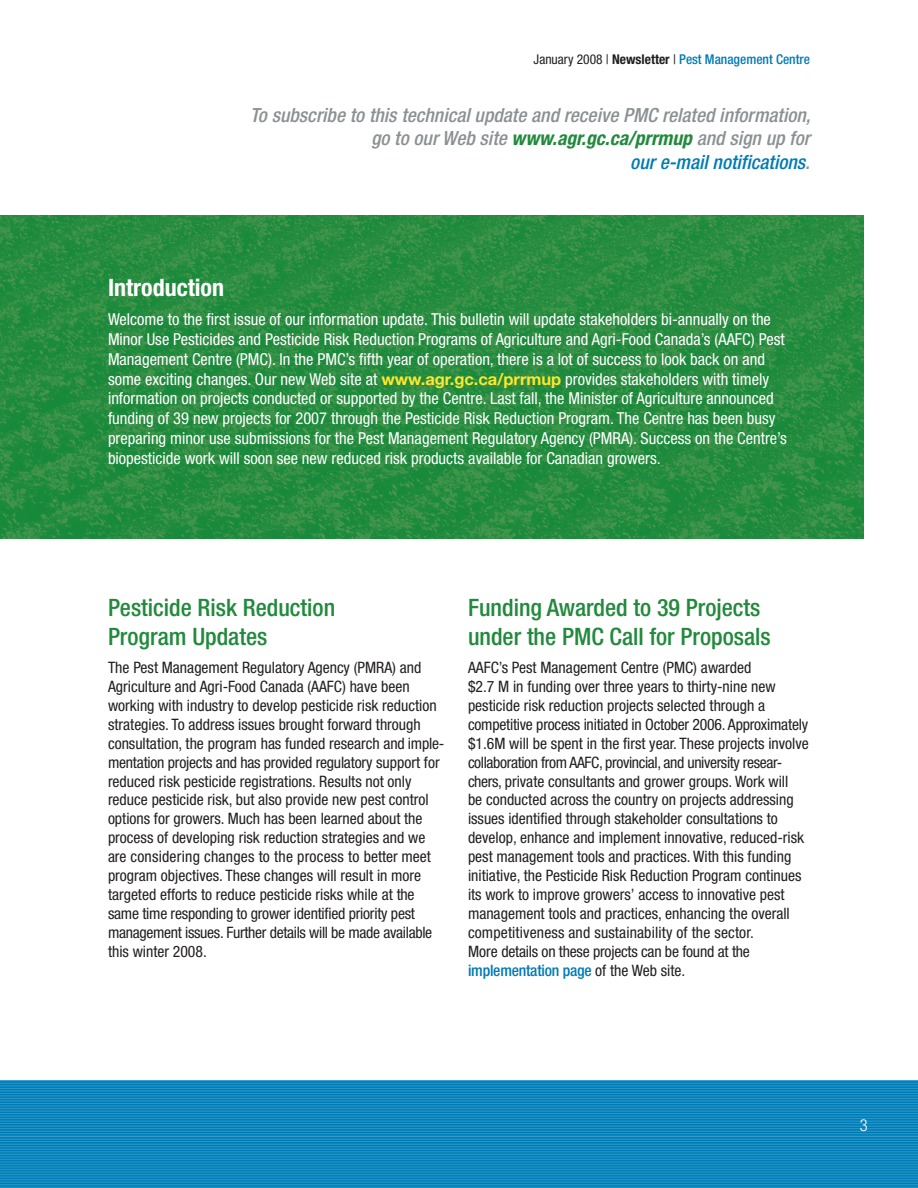
<style>
.page{position:relative;width:918px;height:1188px;background:#fff}
.page>*{position:absolute;margin:0;border:0;box-sizing:border-box;transform-origin:0 0}
.t1{font:500 condensed 24px/28.8px "Helvetica Neue";color:#218a3c}
.t2{font:700 condensed 24px "Helvetica Neue";color:#fff}
.t3{font:italic 500 condensed 19.5px/23.4px "Helvetica Neue";color:#8b9093;text-align:right}
.t4{font:condensed 16.5px/19.8px "Helvetica Neue";color:#fff}
.t5{font:300 condensed 16.5px "Helvetica Neue";color:#fff}
.t6{font:condensed 15.75px/18.9px "Helvetica Neue";color:#231f20}
.t7{font:500 condensed 13.5px "Helvetica Neue";color:#007ab5}
.s1{font-weight:400;color:#231f20}
.s2{font-weight:700;color:#231f20}
.s3{font-weight:700;color:#218a3c}
.s4{color:#007ab5}
.s5{font-weight:700;font-stretch:normal;color:#ffe72c}
.s6{font-weight:500;color:#007ab5}
</style>
<div class="page">
<img style="left:0;top:1080px;width:918px;height:108px">
<img style="left:0;top:216px;width:864px;height:322px">
<p class="t7" style="left:534px;top:54px;width:278px"><span class="s1">January 2008 |</span> <span class="s2">Newsletter</span> <span class="s1">|</span> Pest Management Centre</p>
<p class="t3" style="left:250px;top:105px;width:566px">To subscribe to this technicalupdate and receive PMC related information, go to ourWeb site <span class="s3">www.agr.gc.ca/prrmup</span> and sign up for <span class="s4">oure-mailnotifications</span>.</p>
<h1 class="t2" style="left:108px;top:279px;width:118px">Introduction</h1>
<p class="t4" style="left:108px;top:311px;width:681px">Welcome to the first issue of our information update. This bulletin will update stakeholders bi-annually on the Minor Use Pesticides and Pesticide Risk Reduction Programs of Agriculture and Agri-Food Canada’s (AAFC) Pest Management Centre (PMC). In the PMC’s fifth year of operation, there is a lot of success to look back on and some exciting changes. Our new Web site at <span class="s5">www.agr.gc.ca/prrmup</span> provides stakeholders with timely information on projects conducted or supported by the Centre. Last fall, the Minister of Agriculture announced funding of 39 new projects for 2007 through the Pesticide Risk Reduction Program. The Centre has been busy preparing minor use submissions for the Pest Management Regulatory Agency (PMRA). Success on the Centre’s biopesticide work will soon see new reduced risk products available for Canadian growers.</p>
<h1 class="t1" style="left:108px;top:595px;width:229px">Pesticide Risk Reduction<br>Program Updates</h1>
<p class="t6" style="left:108px;top:659px;width:338px">The Pest Management Regulatory Agency (PMRA) and Agriculture and Agri-Food Canada (AAFC) have been working with industry to develop pesticide risk reduction strategies. To address issues brought forward through consultation, the program has funded research and imple&shy;mentation projects and has provided regulatory support for reduced risk pesticide registrations. Results not only reduce pesticide risk, but also provide new pest control options for growers. Much has been learned about the process of developing risk reduction strategies and we are considering changes to the process to better meet program objectives. These changes will result in more targeted efforts to reduce pesticide risks while at the same time responding to grower identified priority pest management issues. Further details will be made available this winter 2008.</p>
<h1 class="t1" style="left:468px;top:595px;width:304px">Funding Awarded to 39 Projects under the PMC Call for Proposals</h1>
<p class="t6" style="left:468px;top:659px;width:342px">AAFC’s Pest Management Centre (PMC) awarded<br>$2.7 M in funding over three years to thirty-nine new pesticide risk reduction projects selected through a competitive process initiated in October 2006. Approximately $1.6M will be spent in the first year. These projects involve collaboration from AAFC, provincial, and university resear&shy;chers, private consultants and grower groups. Work will<br>be conducted across the country on projects addressing issues identified through stakeholder consultations to develop, enhance and implement innovative, reduced-risk pest management tools and practices. With this funding initiative, the Pesticide Risk Reduction Program continues its work to improve growers’ access to innovative pest management tools and practices, enhancing the overall competitiveness and sustainability of the sector.<br>More details on these projects can be found at the <span class="s6">implementation page</span> of the Web site.</p>
<p class="t5" style="left:860px;top:1119px;width:9px">3</p>
</div>
